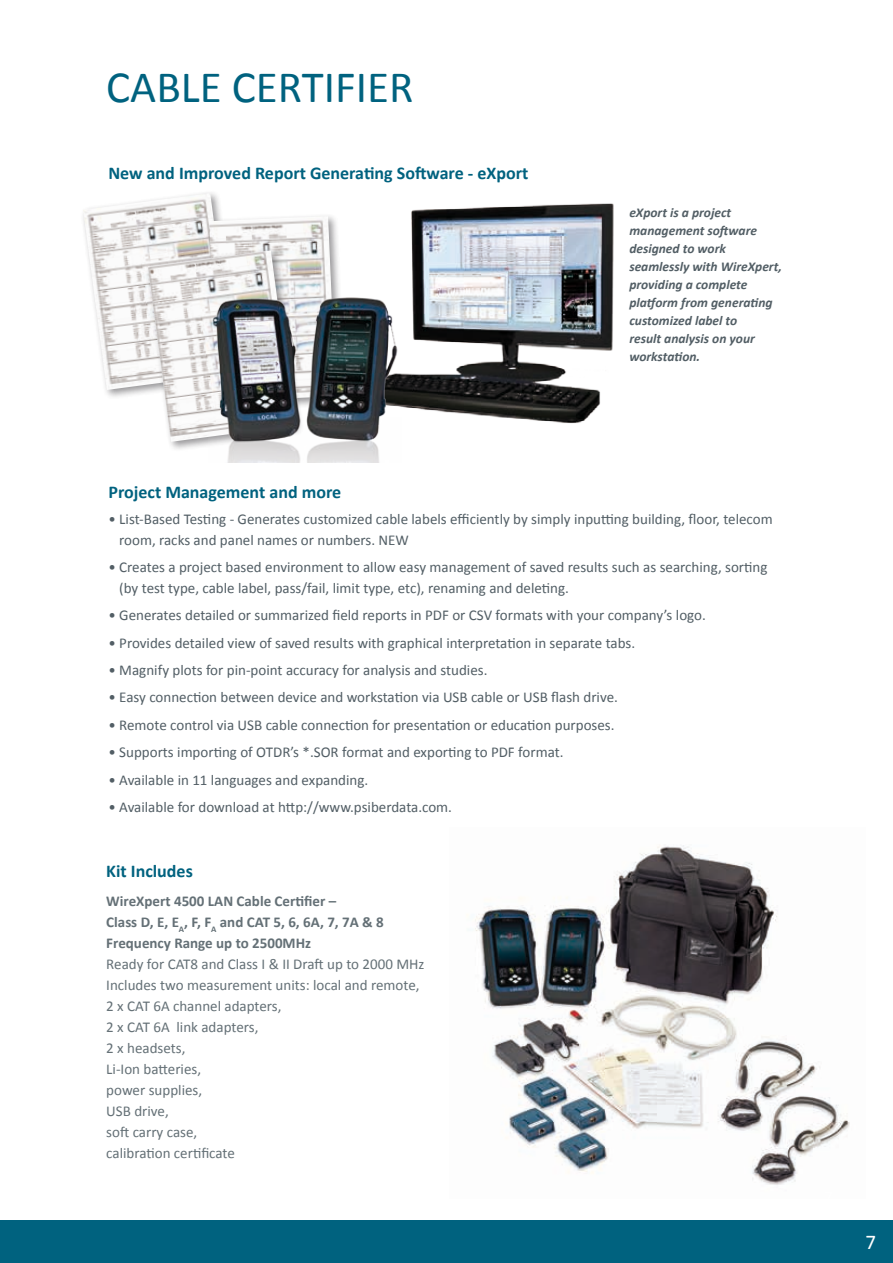
<style>
.page{position:relative;width:893px;height:1263px;background:#fff}
.page>*{position:absolute;margin:0;border:0;box-sizing:border-box;transform-origin:0 0}
.t1{font:45px "Calibri";color:#00627f}
.t2{font:21px "Calibri";color:#fff}
.t3{font:700 18px "Calibri";color:#00627f}
.t4{font:15px/21px "Calibri";color:#525e65}
.t5{font:15px/21px "Calibri";color:#647076}
.t6{font:700 15px/21px "Calibri";color:#647076}
.t7{font:italic 700 13.5px/18px "Calibri";color:#525e65}
</style>
<div class="page">
<div style="left:0;top:1220px;width:893px;height:43px;background:#00627f"></div>
<img style="left:475px;top:845px;width:375px;height:340px">
<div style="left:80px;top:190px;width:164px;height:210px;background:#1a171c;opacity:.45"></div>
<img style="left:83px;top:193px;width:151px;height:197px">
<div style="left:206px;top:213px;width:141px;height:199px;background:#1a171c;opacity:.45"></div>
<img style="left:209px;top:216px;width:127px;height:53px">
<div style="left:145px;top:247px;width:159px;height:205px;background:#1a171c;opacity:.45"></div>
<img style="left:148px;top:250px;width:146px;height:192px">
<img style="left:343px;top:203px;width:271px;height:221px">
<img style="left:208px;top:269px;width:194px;height:194px">
<h1 class="t1" style="left:106px;top:59px;width:309px">CABLE CERTIFIER</h1>
<p class="t3" style="left:108px;top:162px;width:421px">New and Improved Report Generating Software - eXport</p>
<p class="t7" style="left:629px;top:203px;width:154px">eXport is a project management software designed to work seamlessly with WireXpert, providing a complete platform from generating customized label to<br>result analysis on your workstation.</p>
<p class="t3" style="left:108px;top:481px;width:234px">Project Management and more</p>
<p class="t4" style="left:119px;top:507px;width:655px;text-indent:-11px">• List-Based Testing - Generates customized cable labels efficiently by simply inputting building, floor, telecom room, racks and panel names or numbers. NEW</p>
<p class="t4" style="left:119px;top:556px;width:650px;text-indent:-11px">• Creates a project based environment to allow easy management of saved results such as searching, sorting (by test type, cable label, pass/fail, limit type, etc), renaming and deleting.</p>
<p class="t4" style="left:108px;top:604px;width:599px">• Generates detailed or summarized field reports in PDF or CSV formats with your company’s logo.</p>
<p class="t4" style="left:108px;top:631px;width:528px">• Provides detailed view of saved results with graphical interpretation in separate tabs.</p>
<p class="t4" style="left:108px;top:659px;width:381px">• Magnify plots for pin-point accuracy for analysis and studies.</p>
<p class="t4" style="left:108px;top:686px;width:511px">• Easy connection between device and workstation via USB cable or USB flash drive.</p>
<p class="t4" style="left:108px;top:714px;width:508px">• Remote control via USB cable connection for presentation or education purposes.</p>
<p class="t4" style="left:108px;top:741px;width:457px">• Supports importing of OTDR’s *.SOR format and exporting to PDF format.</p>
<p class="t4" style="left:108px;top:768px;width:261px">• Available in 11 languages and expanding.</p>
<p class="t4" style="left:108px;top:796px;width:345px">• Available for download at http://www.psiberdata.com.</p>
<p class="t3" style="left:106px;top:860px;width:88px">Kit Includes</p>
<p class="t6" style="left:106px;top:890px;width:279px">WireXpert 4500 LAN Cable Certifier –<br>Class D, E, E<sub>A</sub>, F, F<sub>A</sub> and CAT 5, 6, 6A, 7, 7A &amp; 8<br>Frequency Range up to 2500MHz</p>
<p class="t5" style="left:106px;top:953px;width:320px">Ready for CAT8 and Class I &amp; II Draft up to 2000 MHz<br>Includes two measurement units: local and remote,<br>2 x CAT 6A channel adapters,<br>2 x CAT 6A link adapters,<br>2 x headsets,<br>Li-Ion batteries,<br>power supplies,<br>USB drive,<br>soft carry case,<br>calibration certificate</p>
<h2 class="t2" style="left:865px;top:1229px;width:12px">7</h2>
</div>
